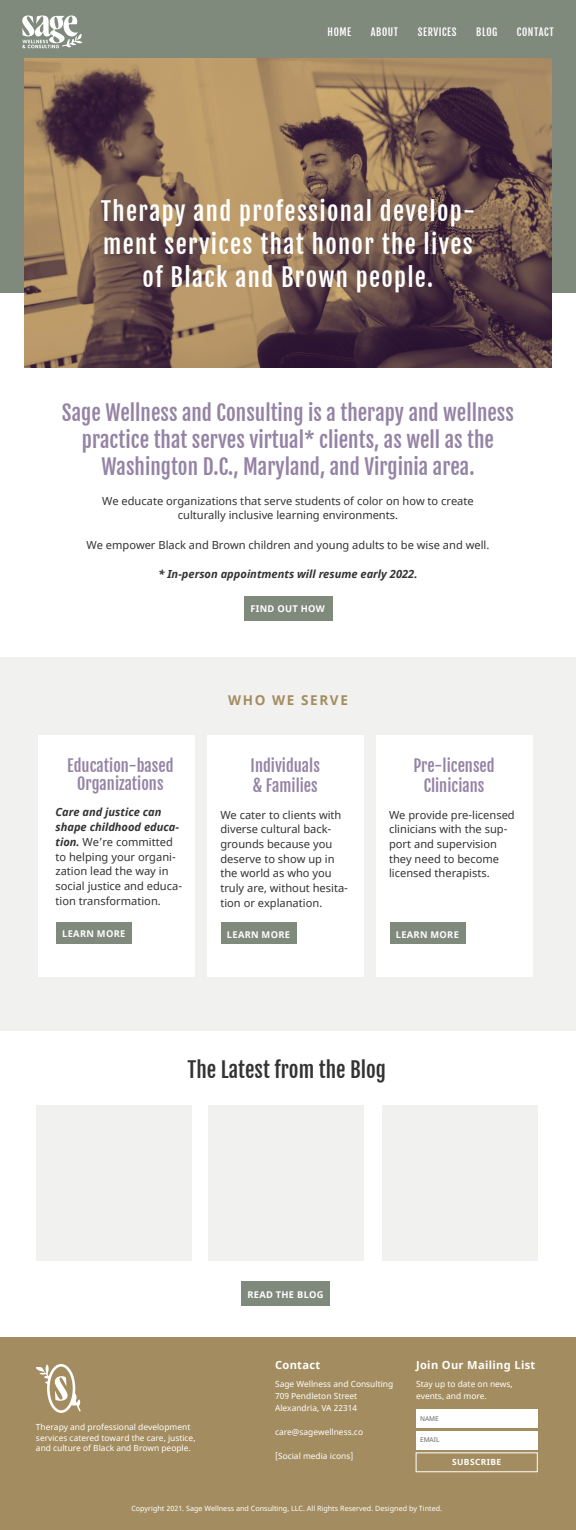
<style>
.page{position:relative;width:576px;height:1530px;background:#fff}
.page>*{position:absolute;margin:0;border:0;box-sizing:border-box;transform-origin:0 0}
.t1{font:24.6px/33px "Fjalla One";letter-spacing:.055em;color:#fff;text-align:center}
.t2{font:21px/27px "Fjalla One";color:#9583a5;text-align:center}
.t3{font:21px "Fjalla One";color:#333}
.t4{font:16.2px/19.8px "Fjalla One";color:#9583a5;text-align:center}
.t5{font:700 13.5px "Noto Sans";letter-spacing:.12em;color:#a38c5f}
.t6{font:11.1px/14.7px "Noto Sans";color:#333}
.t7{font:italic 700 11.1px "Noto Sans";color:#333}
.t8{font:700 11.1px "Noto Sans";letter-spacing:.03em;color:#fff}
.t9{font:10.2px "Fjalla One";letter-spacing:.055em;color:#fff}
.t10{font:700 9.3px "Noto Sans";letter-spacing:.03em;color:#fff}
.t11{font:8.4px/12px "Noto Sans";color:#fff}
.t12{font:700 8.4px "Noto Sans";letter-spacing:.05em;color:#fff}
.t13{font:7.2px "Noto Sans";color:#fff}
.t14{font:6.6px "Noto Sans";color:#666}
.s1{font-weight:700;font-style:italic}
</style>
<div class="page">
<div style="left:0;top:657px;width:576px;height:373px;background:#f1f1f0"></div>
<div style="left:0;top:0;width:576px;height:292px;background:#7f897c"></div>
<svg style="left:22px;top:15px;width:60px;height:33px"></svg>
<img style="left:24px;top:58px;width:528px;height:309px">
<div style="left:244px;top:595px;width:88px;height:25px;background:#7f897c"></div>
<div style="left:208px;top:1104px;width:155px;height:155px;background:#f1f1f0"></div>
<div style="left:36px;top:1104px;width:155px;height:155px;background:#f1f1f0"></div>
<div style="left:382px;top:1104px;width:155px;height:155px;background:#f1f1f0"></div>
<div style="left:38px;top:735px;width:157px;height:241px;background:#fff"></div>
<div style="left:376px;top:735px;width:156px;height:241px;background:#fff"></div>
<div style="left:207px;top:735px;width:157px;height:241px;background:#fff"></div>
<div style="left:242px;top:1280px;width:88px;height:25px;background:#7f897c"></div>
<div style="left:0;top:1336px;width:576px;height:193px;background:#a38c5f"></div>
<svg style="left:36px;top:1364px;width:45px;height:48px"></svg>
<div style="left:416px;top:1408px;width:121px;height:19px;background:#fff"></div>
<div style="left:416px;top:1430px;width:121px;height:19px;background:#fff"></div>
<div style="left:416px;top:1452px;width:121px;height:19px;border:1px solid #fff"></div>
<div style="left:56px;top:922px;width:76px;height:21px;background:#7f897c"></div>
<div style="left:221px;top:922px;width:76px;height:22px;background:#7f897c"></div>
<div style="left:390px;top:922px;width:76px;height:22px;background:#7f897c"></div>
<p class="t9" style="left:328px;top:26px;width:25px">HOME</p>
<p class="t9" style="left:371px;top:26px;width:29px">ABOUT</p>
<p class="t9" style="left:418px;top:26px;width:40px">SERVICES</p>
<p class="t9" style="left:476px;top:26px;width:23px">BLOG</p>
<p class="t9" style="left:517px;top:26px;width:38px">CONTACT</p>
<h1 class="t1" style="left:101px;top:194px;width:376px">Therapy and professional develop&shy;ment services that honor the lives of Black and Brown people.</h1>
<h2 class="t2" style="left:62px;top:399px;width:454px">Sage Wellness and Consulting is a therapy and wellness practice that serves virtual* clients, as well as the<br>Washington D.C., Maryland, and Virginia area.</h2>
<p class="t6" style="left:102px;top:493px;width:373px;text-align:center">We educate organizations that serve students of color on how to create culturally inclusive learning environments.</p>
<p class="t6" style="left:87px;top:537px;width:404px">We empower Black and Brown children and young adults to be wise and well.</p>
<p class="t7" style="left:158px;top:566px;width:261px">* In-person appointments will resume early 2022.</p>
<p class="t10" style="left:250px;top:602px;width:76px">FIND OUT HOW</p>
<h3 class="t4" style="left:67px;top:756px;width:108px;line-height:18px">Education-based<br>Organizations</h3>
<p class="t6" style="left:55px;top:805px;width:128px"><span class="s1">Care and justice can shape childhood educa&shy;tion.</span> We’re committed to helping your organi&shy;zation lead the way in social justice and educa&shy;tion transformation.</p>
<p class="t5" style="left:228px;top:690px;width:121px">WHO WE SERVE</p>
<h3 class="t4" style="left:251px;top:755px;width:71px;text-align:left">Individuals &amp; Families</h3>
<p class="t6" style="left:220px;top:807px;width:129px">We cater to clients with diverse cultural back&shy;grounds because you deserve to show up in the world as who you truly are, without hesita&shy;tion or explanation.</p>
<h3 class="t4" style="left:413px;top:755px;width:83px">Pre-licensed<br>Clinicians</h3>
<p class="t6" style="left:389px;top:807px;width:127px">We provide pre-licensed clinicians with the sup&shy;port and supervision they need to become licensed therapists.</p>
<p class="t10" style="left:62px;top:926px;width:65px">LEARN MORE</p>
<p class="t10" style="left:227px;top:927px;width:65px">LEARN MORE</p>
<p class="t10" style="left:396px;top:927px;width:65px">LEARN MORE</p>
<h2 class="t3" style="left:188px;top:1056px;width:200px">The Latest from the Blog</h2>
<p class="t11" style="left:36px;top:1421px;width:161px;line-height:10.5px">Therapy and professional development services catered toward the care, justice, and culture of Black and Brown people.</p>
<p class="t10" style="left:247px;top:1287px;width:78px">READ THE BLOG</p>
<p class="t8" style="left:275px;top:1357px;width:47px">Contact</p>
<p class="t11" style="left:275px;top:1378px;width:120px">Sage Wellness and Consulting<br>709 Pendleton Street<br>Alexandria, VA 22314</p>
<p class="t11" style="left:275px;top:1426px;width:89px">care@sagewellness.co</p>
<p class="t11" style="left:275px;top:1450px;width:80px">[Social media icons]</p>
<p class="t8" style="left:416px;top:1357px;width:121px">Join Our Mailing List</p>
<p class="t11" style="left:416px;top:1378px;width:98px">Stay up to date on news, events, and more.</p>
<p class="t14" style="left:420px;top:1413px;width:20px">NAME</p>
<p class="t14" style="left:420px;top:1434px;width:21px">EMAIL</p>
<p class="t12" style="left:452px;top:1456px;width:51px">SUBSCRIBE</p>
<p class="t13" style="left:131px;top:1503px;width:312px">Copyright 2021. Sage Wellness and Consulting, LLC. All Rights Reserved. Designed by Tinted.</p>
</div>
